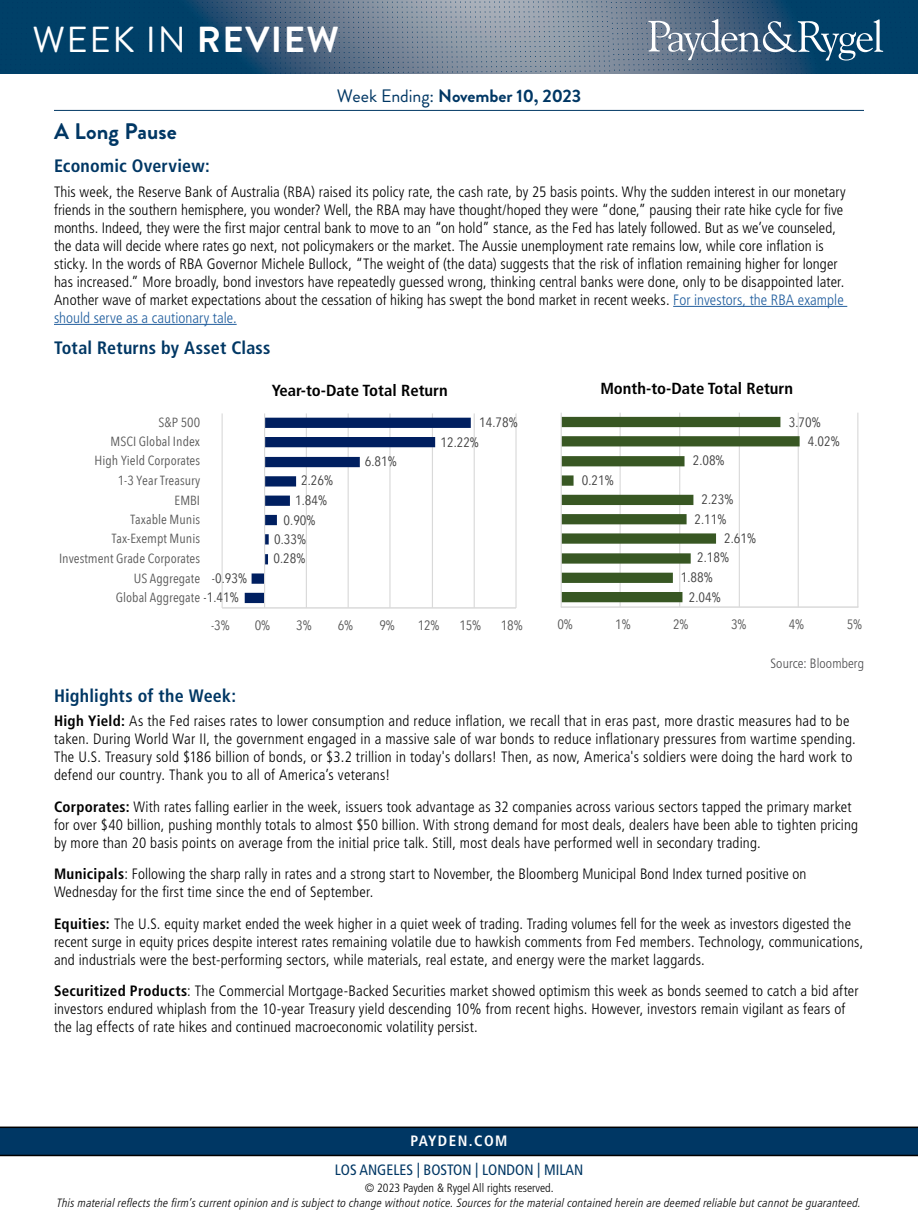
<style>
.page{position:relative;width:918px;height:1215px;background:#fff}
.page>*{position:absolute;margin:0;border:0;box-sizing:border-box;transform-origin:0 0}
.t1{font:36.15px "Brandon Grotesque";letter-spacing:.045em;color:#fff}
.t2{font:700 22.5px "Brandon Grotesque";letter-spacing:.005em;color:#003764}
.t3{font:700 condensed 18px "Frutiger LT Pro";letter-spacing:.01em;color:#003764}
.t4{font:700 18px "Brandon Grotesque";letter-spacing:-.005em;color:#003764}
.t5{font:700 condensed 16.05px "Frutiger LT Pro";color:#000;scale:1.04 1}
.t6{font:300 condensed 15px/18px "Frutiger LT Pro";letter-spacing:.01em;color:#000}
.t7{font:condensed 15px "Frutiger LT Pro";color:#003764}
.t8{font:700 condensed 15px "Frutiger LT Pro";letter-spacing:.1em;color:#fff}
.t9{font:13.5px "Avenir Next Condensed";color:#404040;scale:1.04 1}
.t10{font:13.5px "Avenir Next Condensed";color:#595959;scale:1.04 1}
.t11{font:300 condensed 13.5px "Frutiger LT Pro";letter-spacing:.005em;color:#4d4d4f}
.t12{font:13.2px "Avenir Next Condensed";color:#595959;scale:1.04 1}
.t13{font:italic 300 condensed 12px "Frutiger LT Pro";letter-spacing:.02em;color:#000}
.t14{font:300 condensed 12px "Frutiger LT Pro";color:#000}
.s1{font-weight:700}
.s2{font-weight:400}
.s3{color:#215e9e}
.s4{font-size:13.5px;color:#404040}
</style>
<div class="page">
<svg style="left:0;top:0;width:918px;height:74px;background:#456884"></svg>
<hr style="left:54px;top:110px;width:810px;height:1px;background:#003764">
<hr style="left:673px;top:306px;width:174px;height:1px;background:#215e9e">
<hr style="left:54px;top:324px;width:183px;height:1px;background:#215e9e">
<hr style="left:222px;top:413px;width:1px;height:195px;background:#d9d9d9">
<hr style="left:306px;top:413px;width:1px;height:195px;background:#d9d9d9">
<hr style="left:348px;top:413px;width:1px;height:195px;background:#d9d9d9">
<hr style="left:389px;top:413px;width:2px;height:195px;background:#d9d9d9">
<hr style="left:432px;top:413px;width:1px;height:195px;background:#d9d9d9">
<hr style="left:474px;top:413px;width:1px;height:195px;background:#d9d9d9">
<hr style="left:515px;top:413px;width:2px;height:195px;background:#d9d9d9">
<svg style="left:245px;top:418px;width:226px;height:185px"></svg>
<hr style="left:222px;top:607px;width:294px;height:2px;background:#d9d9d9">
<hr style="left:264px;top:413px;width:1px;height:195px;background:#d9d9d9">
<hr style="left:620px;top:413px;width:1px;height:194px;background:#d9d9d9">
<hr style="left:679px;top:413px;width:1px;height:194px;background:#d9d9d9">
<hr style="left:739px;top:413px;width:1px;height:194px;background:#d9d9d9">
<hr style="left:798px;top:413px;width:1px;height:194px;background:#d9d9d9">
<hr style="left:857px;top:413px;width:1px;height:194px;background:#d9d9d9">
<svg style="left:562px;top:417px;width:238px;height:185px"></svg>
<hr style="left:561px;top:606px;width:297px;height:2px;background:#d9d9d9">
<hr style="left:561px;top:413px;width:1px;height:194px;background:#d9d9d9">
<svg style="left:0;top:1127px;width:918px;height:29px;background:#00325b"></svg>
<h1 class="t1" style="left:32px;top:15px;width:308px">WEEK IN <span class="s1">REVIEW</span></h1>
<p class="t4" style="left:337px;top:84px;width:246px"><span class="s2">Week Ending:</span> November 10, 2023</p>
<h2 class="t2" style="left:54px;top:116px;width:124px">A Long Pause</h2>
<p class="t3" style="left:54px;top:155px;width:157px">Economic Overview:</p>
<p class="t6" style="left:54px;top:183px;width:793px">This week, the Reserve Bank of Australia (RBA) raised its policy rate, the cash rate, by 25 basis points. Why the sudden interest in our monetary friends in the southern hemisphere, you wonder? Well, the RBA may have thought/hoped they were “done,” pausing their rate hike cycle for five months. Indeed, they were the first major central bank to move to an “on hold” stance, as the Fed has lately followed. But as we’ve counseled, the data will decide where rates go next, not policymakers or the market. The Aussie unemployment rate remains low, while core inflation is sticky. In the words of RBA Governor Michele Bullock, “The weight of (the data) suggests that the risk of inflation remaining higher for longer has increased.” More broadly, bond investors have repeatedly guessed wrong, thinking central banks were done, only to be disappointed later.<br>Another wave of market expectations about the cessation of hiking has swept the bond market in recent weeks. <span class="s3">For investors, the RBA example should serve as a cautionary tale.</span></p>
<p class="t3" style="left:54px;top:337px;width:218px">Total Returns by Asset Class</p>
<p class="t5" style="left:272px;top:381px;width:171px">Year-to-Date Total Return</p>
<p class="t5" style="left:600px;top:379px;width:187px">Month-to-Date Total Return</p>
<p class="t12" style="left:159px;top:411px;width:41px">S&amp;P 500</p>
<p class="t9" style="left:479px;top:411px;width:38px">14.78%</p>
<p class="t9" style="left:789px;top:410px;width:32px">3.70%</p>
<p class="t12" style="left:111px;top:430px;width:88px">MSCI Global Index</p>
<p class="t9" style="left:440px;top:430px;width:38px">12.22%</p>
<p class="t9" style="left:808px;top:430px;width:32px">4.02%</p>
<p class="t12" style="left:95px;top:449px;width:103px">High Yield Corporates</p>
<p class="t9" style="left:365px;top:450px;width:32px">6.81%</p>
<p class="t9" style="left:693px;top:449px;width:32px">2.08%</p>
<p class="t12" style="left:118px;top:469px;width:81px">1-3 Year Treasury</p>
<p class="t9" style="left:301px;top:469px;width:32px">2.26%</p>
<p class="t9" style="left:582px;top:468px;width:32px">0.21%</p>
<p class="t12" style="left:175px;top:489px;width:26px">EMBI</p>
<p class="t9" style="left:295px;top:488px;width:32px">1.84%</p>
<p class="t9" style="left:702px;top:488px;width:32px">2.23%</p>
<p class="t12" style="left:131px;top:508px;width:68px">Taxable Munis</p>
<p class="t9" style="left:284px;top:508px;width:32px">0.90%</p>
<p class="t9" style="left:695px;top:507px;width:32px">2.11%</p>
<p class="t12" style="left:112px;top:527px;width:86px">Tax-Exempt Munis</p>
<p class="t9" style="left:274px;top:528px;width:32px">0.33%</p>
<p class="t9" style="left:724px;top:527px;width:32px">2.61%</p>
<p class="t12" style="left:59px;top:547px;width:137px">Investment Grade Corporates</p>
<p class="t9" style="left:273px;top:547px;width:32px">0.28%</p>
<p class="t9" style="left:697px;top:546px;width:32px">2.18%</p>
<p class="t12" style="left:134px;top:567px;width:65px">US Aggregate</p>
<p class="t9" style="left:212px;top:566px;width:35px">-0.93%</p>
<p class="t9" style="left:681px;top:565px;width:32px">1.88%</p>
<p class="t12" style="left:116px;top:586px;width:120px">Global Aggregate <span class="s4">-1.41%</span></p>
<p class="t9" style="left:689px;top:585px;width:32px">2.04%</p>
<p class="t10" style="left:211px;top:613px;width:19px">-3%</p>
<p class="t10" style="left:255px;top:613px;width:16px">0%</p>
<p class="t10" style="left:296px;top:613px;width:16px">3%</p>
<p class="t10" style="left:338px;top:613px;width:16px">6%</p>
<p class="t10" style="left:379px;top:613px;width:16px">9%</p>
<p class="t10" style="left:418px;top:613px;width:22px">12%</p>
<p class="t10" style="left:459px;top:613px;width:22px">15%</p>
<p class="t10" style="left:501px;top:613px;width:22px">18%</p>
<p class="t10" style="left:557px;top:613px;width:16px">0%</p>
<p class="t10" style="left:615px;top:613px;width:16px">1%</p>
<p class="t10" style="left:673px;top:613px;width:16px">2%</p>
<p class="t10" style="left:731px;top:613px;width:16px">3%</p>
<p class="t10" style="left:789px;top:613px;width:16px">4%</p>
<p class="t10" style="left:847px;top:613px;width:16px">5%</p>
<p class="t11" style="left:770px;top:656px;width:95px">Source: Bloomberg</p>
<p class="t3" style="left:54px;top:685px;width:184px">Highlights of the Week:</p>
<p class="t6" style="left:54px;top:712px;width:803px"><span class="s1">High Yield:</span> As the Fed raises rates to lower consumption and reduce inflation, we recall that in eras past, more drastic measures had to be taken. During World War II, the government engaged in a massive sale of war bonds to reduce inflationary pressures from wartime spending.<br>The U.S. Treasury sold $186 billion of bonds, or $3.2 trillion in today's dollars! Then, as now, America's soldiers were doing the hard work to defend our country. Thank you to all of America’s veterans!</p>
<p class="t6" style="left:54px;top:798px;width:806px"><span class="s1">Corporates:</span> With rates falling earlier in the week, issuers took advantage as 32 companies across various sectors tapped the primary market for over $40 billion, pushing monthly totals to almost $50 billion. With strong demand for most deals, dealers have been able to tighten pricing by more than 20 basis points on average from the initial price talk. Still, most deals have performed well in secondary trading.</p>
<p class="t6" style="left:54px;top:865px;width:754px"><span class="s1">Municipals</span>: Following the sharp rally in rates and a strong start to November, the Bloomberg Municipal Bond Index turned positive on<br>Wednesday for the first time since the end of September.</p>
<p class="t6" style="left:54px;top:915px;width:811px"><span class="s1">Equities:</span> The U.S. equity market ended the week higher in a quiet week of trading. Trading volumes fell for the week as investors digested the recent surge in equity prices despite interest rates remaining volatile due to hawkish comments from Fed members. Technology, communications, and industrials were the best-performing sectors, while materials, real estate, and energy were the market laggards.</p>
<p class="t6" style="left:54px;top:982px;width:806px"><span class="s1">Securitized Products</span>: The Commercial Mortgage-Backed Securities market showed optimism this week as bonds seemed to catch a bid after investors endured whiplash from the 10-year Treasury yield descending 10% from recent highs. However, investors remain vigilant as fears of the lag effects of rate hikes and continued macroeconomic volatility persist.</p>
<p class="t8" style="left:411px;top:1132px;width:98px">PAYDEN.COM</p>
<p class="t7" style="left:335px;top:1161px;width:250px">LOS ANGELES | BOSTON | LONDON | MILAN</p>
<p class="t14" style="left:365px;top:1181px;width:191px">© 2023 Payden &amp; Rygel All rights reserved.</p>
<p class="t13" style="left:57px;top:1196px;width:806px">This material reflects the firm’s current opinion and is subject to change without notice. Sources for the material contained herein are deemed reliable but cannot be guaranteed.</p>
</div>
